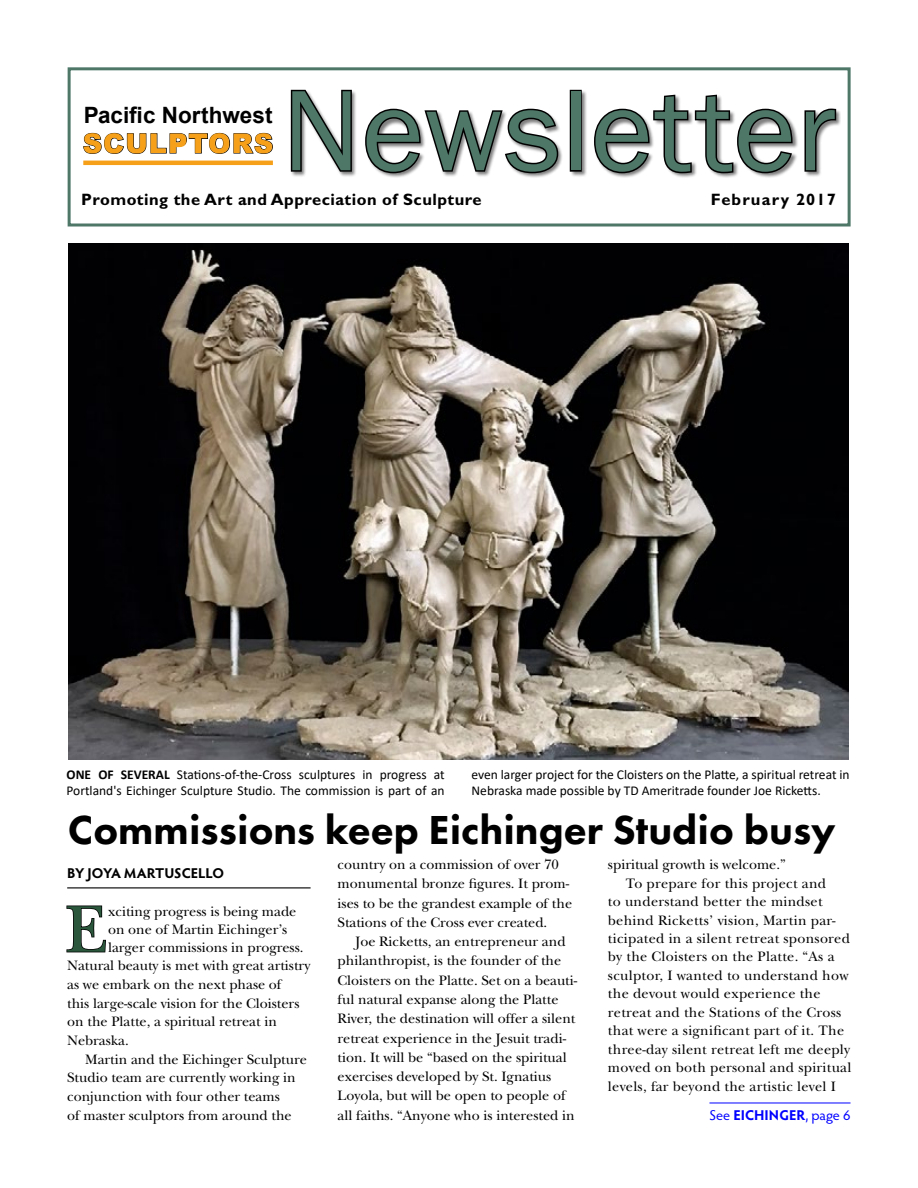
<style>
.page{position:relative;width:918px;height:1188px;background:#fff}
.page>*{position:absolute;margin:0;border:0;box-sizing:border-box;transform-origin:0 0}
.t1{font:118.5px "Franklin Gothic";letter-spacing:.015em;color:#4e7768}
.t2{font:68.85px "New Baskerville Std";color:#2b573c}
.t3{font:800 42px "Futura PT";color:#000}
.t4{font:900 27px "Arial";letter-spacing:.04em;color:#f6a01a}
.t5{font:700 22.5px "Arial";color:#000}
.t6{font:700 16.5px "Gill Sans";letter-spacing:.03em;color:#000}
.t7{font:700 16.5px "Gill Sans";letter-spacing:.07em;color:#000}
.t8{font:14.25px/19.2px "New Baskerville Std";color:#000}
.t9{font:14.25px "New Baskerville Std";letter-spacing:.02em;color:#000}
.t10{font:14.25px "Hypatia Sans Pro";color:#00f}
.t11{font:700 14.25px "Hypatia Sans Pro";color:#000}
.t12{font:13.5px/16.2px "Calibri";color:#000}
.s1{font-weight:700}
</style>
<div class="page">
<div style="left:68px;top:67px;width:783px;height:159px;border:3px solid #4e7768"></div>
<div style="left:291px;top:90px;width:550px;height:88px;background:#000;opacity:.5"></div>
<svg style="left:290px;top:89px;width:63px;height:84px"></svg>
<svg style="left:364px;top:107px;width:196px;height:68px"></svg>
<div style="left:570px;top:90px;width:12px;height:82px;border:3px solid #000"></div>
<svg style="left:593px;top:93px;width:201px;height:82px"></svg>
<svg style="left:803px;top:107px;width:35px;height:66px"></svg>
<hr style="left:83px;top:161px;width:190px;height:4px;background:#f6a01a">
<svg style="left:83px;top:133px;width:190px;height:21px"></svg>
<hr style="left:67px;top:887px;width:244px;height:1px;background:#000">
<svg style="left:66px;top:905px;width:40px;height:48px"></svg>
<hr style="left:709px;top:1103px;width:142px;height:1px;background:#00f">
<img style="left:68px;top:244px;width:781px;height:516px">
<h1 class="t1" style="left:282px;top:57px;width:555px">Newsletter</h1>
<p class="t6" style="left:81px;top:190px;width:402px">Promoting the Art and Appreciation of Sculpture</p>
<p class="t7" style="left:711px;top:190px;width:127px">February 2017</p>
<h3 class="t5" style="left:84px;top:99px;width:190px">Pacific Northwest</h3>
<h3 class="t4" style="left:83px;top:124px;width:192px">SCULPTORS</h3>
<p class="t12" style="left:67px;top:766px;width:380px"><span class="s1">ONE OF SEVERAL</span> Stations-of-the-Cross sculptures in progress at<br>Portland's Eichinger Sculpture Studio. The commission is part of an</p>
<p class="t12" style="left:472px;top:766px;width:379px">even larger project for the Cloisters on the Platte, a spiritual retreat in<br>Nebraska made possible by TD Ameritrade founder Joe Ricketts.</p>
<h3 class="t3" style="left:68px;top:804px;width:769px">Commissions keep Eichinger Studio busy</h3>
<p class="t11" style="left:67px;top:863px;width:158px">BY JOYA MARTUSCELLO</p>
<h2 class="t2" style="left:65px;top:889px;width:44px">E</h2>
<p class="t8" style="left:108px;top:902px;width:190px">xciting progress is being made</p>
<p class="t8" style="left:108px;top:920px;width:181px">on one of Martin Eichinger’s</p>
<p class="t8" style="left:108px;top:938px;width:197px">larger commissions in progress.</p>
<p class="t8" style="left:67px;top:956px;width:245px">Natural beauty is met with great artistry</p>
<p class="t8" style="left:67px;top:975px;width:216px">as we embark on the next phase of</p>
<p class="t8" style="left:67px;top:994px;width:234px">this large-scale vision for the Cloisters</p>
<p class="t8" style="left:67px;top:1012px;width:211px">on the Platte, a spiritual retreat in</p>
<p class="t8" style="left:67px;top:1031px;width:63px">Nebraska.</p>
<p class="t8" style="left:85px;top:1049px;width:223px">Martin and the Eichinger Sculpture</p>
<p class="t8" style="left:67px;top:1068px;width:230px">Studio team are currently working in</p>
<p class="t8" style="left:67px;top:1087px;width:214px">conjunction with four other teams</p>
<p class="t8" style="left:67px;top:1105px;width:226px">of master sculptors from around the</p>
<p class="t8" style="left:338px;top:855px;width:236px">country on a commission of over 70 monumental bronze figures. It prom&shy;ises to be the grandest example of the Stations of the Cross ever created.</p>
<p class="t8" style="left:338px;top:932px;width:241px;text-indent:18px">Joe Ricketts, an entrepreneur and philanthropist, is the founder of the Cloisters on the Platte. Set on a beauti&shy;ful natural expanse along the Platte River, the destination will offer a silent retreat experience in the Jesuit tradi&shy;tion. It will be “based on the spiritual exercises developed by St. Ignatius Loyola, but will be open to people of all faiths. “Anyone who is interested in</p>
<p class="t8" style="left:608px;top:855px;width:179px">spiritual growth is welcome.”</p>
<p class="t9" style="left:626px;top:875px;width:202px">To prepare for this project and</p>
<p class="t9" style="left:608px;top:893px;width:216px">to understand better the mindset</p>
<p class="t9" style="left:608px;top:912px;width:229px">behind Ricketts’ vision, Martin par-</p>
<p class="t9" style="left:608px;top:930px;width:243px">ticipated in a silent retreat sponsored</p>
<p class="t9" style="left:608px;top:949px;width:228px">by the Cloisters on the Platte. “As a</p>
<p class="t9" style="left:608px;top:967px;width:242px">sculptor, I wanted to understand how</p>
<p class="t9" style="left:608px;top:985px;width:214px">the devout would experience the</p>
<p class="t9" style="left:608px;top:1004px;width:235px">retreat and the Stations of the Cross</p>
<p class="t9" style="left:608px;top:1022px;width:238px">that were a significant part of it. The</p>
<p class="t9" style="left:608px;top:1041px;width:244px">three-day silent retreat left me deeply</p>
<p class="t9" style="left:608px;top:1059px;width:245px">moved on both personal and spiritual</p>
<p class="t9" style="left:608px;top:1078px;width:230px">levels, far beyond the artistic level I</p>
<p class="t10" style="left:709px;top:1105px;width:143px">See <span class="s1">EICHINGER</span>, page 6</p>
</div>
